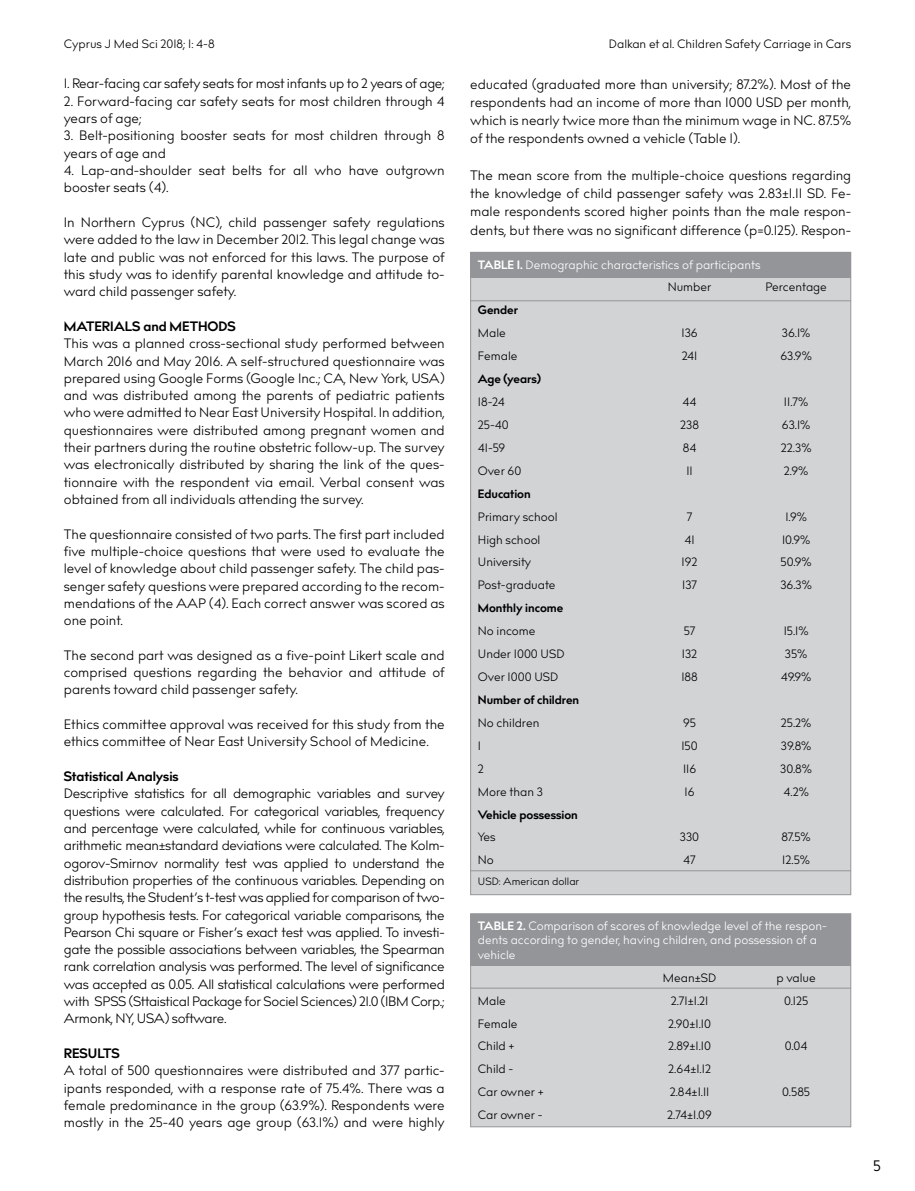
<style>
.page{position:relative;width:915px;height:1191px;background:#fff}
.page>*{position:absolute;margin:0;border:0;box-sizing:border-box;transform-origin:0 0}
.t1{font:15px "billcorporatenarrow";color:#000}
.t2{font:13.5px/17.2px "billcorporatenarrow";color:#000;text-align:justify}
.t3{font:13.5px "billcorporatenarrow";letter-spacing:-.02em;color:#000}
.t4{font:700 13.5px "billcorporatenarrow";color:#000}
.t5{font:12px "billcorporatenarrow";color:#000}
.t6{font:12px/14.4px "billcorporatenarrow";color:#fff}
.t7{font:700 12px "billcorporatenarrow";color:#000}
.t8{font:10.5px "billcorporatenarrow";color:#000}
.s1{font-weight:700}
.s2{color:#000}
</style>
<div class="page">
<div style="left:470px;top:252px;width:380px;height:643px;background:#d1d3d4;border:1px solid #939598"></div>
<div style="left:470px;top:252px;width:380px;height:25px;background:#939598"></div>
<hr style="left:470px;top:300px;width:380px;height:1px;background:#939598">
<hr style="left:470px;top:870px;width:380px;height:1px;background:#939598">
<div style="left:470px;top:913px;width:380px;height:214px;background:#d1d3d4;border:1px solid #939598"></div>
<div style="left:470px;top:913px;width:380px;height:52px;background:#939598"></div>
<hr style="left:470px;top:987px;width:380px;height:1px;background:#939598">
<p class="t5" style="left:64px;top:36px;width:152px">Cyprus J Med Sci 2018; 1: 4-8</p>
<p class="t5" style="left:608px;top:36px;width:243px">Dalkan et al. Children Safety Carriage in Cars</p>
<p class="t3" style="left:64px;top:74px;width:382px">1. Rear-facing car safety seats for most infants up to 2 years of age;</p>
<p class="t2" style="left:64px;top:93px;width:382px">2. Forward-facing car safety seats for most children through 4 years of age;</p>
<p class="t2" style="left:64px;top:128px;width:382px">3. Belt-positioning booster seats for most children through 8 years of age and</p>
<p class="t2" style="left:64px;top:162px;width:382px">4. Lap-and-shoulder seat belts for all who have outgrown booster seats (4).</p>
<p class="t2" style="left:64px;top:214px;width:382px">In Northern Cyprus (NC), child passenger safety regulations were added to the law in December 2012. This legal change was late and public was not enforced for this laws. The purpose of this study was to identify parental knowledge and attitude to&shy;ward child passenger safety.</p>
<p class="t4" style="left:64px;top:316px;width:173px">MATERIALS and METHODS</p>
<p class="t2" style="left:64px;top:335px;width:382px">This was a planned cross-sectional study performed between March 2016 and May 2016. A self-structured questionnaire was prepared using Google Forms (Google Inc.; CA, New York, USA) and was distributed among the parents of pediatric patients who were admitted to Near East University Hospital. In addition, questionnaires were distributed among pregnant women and their partners during the routine obstetric follow-up. The survey was electronically distributed by sharing the link of the ques&shy;tionnaire with the respondent via email. Verbal consent was obtained from all individuals attending the survey.</p>
<p class="t2" style="left:64px;top:526px;width:382px">The questionnaire consisted of two parts. The first part included five multiple-choice questions that were used to evaluate the level of knowledge about child passenger safety. The child pas&shy;senger safety questions were prepared according to the recom&shy;mendations of the AAP (4). Each correct answer was scored as one point.</p>
<p class="t2" style="left:64px;top:647px;width:382px">The second part was designed as a five-point Likert scale and comprised questions regarding the behavior and attitude of parents toward child passenger safety.</p>
<p class="t2" style="left:64px;top:716px;width:382px">Ethics committee approval was received for this study from the ethics committee of Near East University School of Medicine.</p>
<p class="t4" style="left:64px;top:766px;width:116px">Statistical Analysis</p>
<p class="t2" style="left:64px;top:785px;width:382px">Descriptive statistics for all demographic variables and survey questions were calculated. For categorical variables, frequency and percentage were calculated, while for continuous variables, arithmetic mean±standard deviations were calculated. The Kolm&shy;ogorov-Smirnov normality test was applied to understand the distribution properties of the continuous variables. Depending on the results, the Student’s t-test was applied for comparison of two&shy;group hypothesis tests. For categorical variable comparisons, the Pearson Chi square or Fisher’s exact test was applied. To investi&shy;gate the possible associations between variables, the Spearman rank correlation analysis was performed. The level of significance was accepted as 0.05. All statistical calculations were performed with SPSS (Sttaistical Package for Sociel Sciences) 21.0 (IBM Corp.; Armonk, NY, USA) software.</p>
<p class="t4" style="left:64px;top:1043px;width:57px">RESULTS</p>
<p class="t2" style="left:64px;top:1062px;width:382px">A total of 500 questionnaires were distributed and 377 partic&shy;ipants responded, with a response rate of 75.4%. There was a female predominance in the group (63.9%). Respondents were mostly in the 25-40 years age group (63.1%) and were highly</p>
<p class="t2" style="left:470px;top:75px;width:382px;line-height:18.3px">educated (graduated more than university; 87.2%). Most of the respondents had an income of more than 1000 USD per month, which is nearly twice more than the minimum wage in NC. 87.5% of the respondents owned a vehicle (Table 1).</p>
<p class="t2" style="left:470px;top:166px;width:382px;line-height:18.3px">The mean score from the multiple-choice questions regarding the knowledge of child passenger safety was 2.83±1.11 SD. Fe&shy;male respondents scored higher points than the male respon&shy;dents, but there was no significant difference (p=0.125). Respon-</p>
<p class="t6" style="left:667px;top:253px;width:94px;line-height:23px;text-indent:-190px"><span class="s1">TABLE 1.</span> Demographic characteristics of participants<br><span class="s2">Number</span></p>
<p class="t5" style="left:765px;top:279px;width:63px">Percentage</p>
<p class="t7" style="left:477px;top:302px;width:42px">Gender</p>
<p class="t5" style="left:477px;top:324px;width:29px">Male</p>
<p class="t5" style="left:681px;top:324px;width:18px">136</p>
<p class="t5" style="left:781px;top:324px;width:30px">36.1%</p>
<p class="t5" style="left:477px;top:347px;width:41px">Female</p>
<p class="t5" style="left:681px;top:347px;width:17px">241</p>
<p class="t5" style="left:780px;top:347px;width:33px">63.9%</p>
<p class="t7" style="left:477px;top:370px;width:65px">Age (years)</p>
<p class="t5" style="left:477px;top:393px;width:28px">18-24</p>
<p class="t5" style="left:682px;top:393px;width:15px">44</p>
<p class="t5" style="left:783px;top:393px;width:26px">11.7%</p>
<p class="t5" style="left:477px;top:416px;width:32px">25-40</p>
<p class="t5" style="left:680px;top:416px;width:20px">238</p>
<p class="t5" style="left:781px;top:416px;width:30px">63.1%</p>
<p class="t5" style="left:477px;top:439px;width:29px">41-59</p>
<p class="t5" style="left:682px;top:439px;width:15px">84</p>
<p class="t5" style="left:780px;top:439px;width:32px">22.3%</p>
<p class="t5" style="left:477px;top:462px;width:45px">Over 60</p>
<p class="t5" style="left:686px;top:462px;width:8px">11</p>
<p class="t5" style="left:783px;top:462px;width:26px">2.9%</p>
<p class="t7" style="left:477px;top:485px;width:54px">Education</p>
<p class="t5" style="left:477px;top:508px;width:81px">Primary school</p>
<p class="t5" style="left:686px;top:508px;width:7px">7</p>
<p class="t5" style="left:785px;top:508px;width:23px">1.9%</p>
<p class="t5" style="left:477px;top:531px;width:64px">High school</p>
<p class="t5" style="left:684px;top:531px;width:12px">41</p>
<p class="t5" style="left:781px;top:531px;width:30px">10.9%</p>
<p class="t5" style="left:477px;top:554px;width:55px">University</p>
<p class="t5" style="left:681px;top:554px;width:17px">192</p>
<p class="t5" style="left:780px;top:554px;width:33px">50.9%</p>
<p class="t5" style="left:477px;top:576px;width:79px">Post-graduate</p>
<p class="t5" style="left:682px;top:576px;width:16px">137</p>
<p class="t5" style="left:780px;top:576px;width:33px">36.3%</p>
<p class="t7" style="left:477px;top:599px;width:87px">Monthly income</p>
<p class="t5" style="left:477px;top:622px;width:59px">No income</p>
<p class="t5" style="left:683px;top:622px;width:13px">57</p>
<p class="t5" style="left:783px;top:622px;width:26px">15.1%</p>
<p class="t5" style="left:477px;top:645px;width:88px">Under 1000 USD</p>
<p class="t5" style="left:681px;top:645px;width:17px">132</p>
<p class="t5" style="left:784px;top:645px;width:24px">35%</p>
<p class="t5" style="left:477px;top:668px;width:82px">Over 1000 USD</p>
<p class="t5" style="left:681px;top:668px;width:18px">188</p>
<p class="t5" style="left:780px;top:668px;width:32px">49.9%</p>
<p class="t7" style="left:477px;top:691px;width:103px">Number of children</p>
<p class="t5" style="left:477px;top:714px;width:63px">No children</p>
<p class="t5" style="left:683px;top:714px;width:14px">95</p>
<p class="t5" style="left:780px;top:714px;width:32px">25.2%</p>
<p class="t5" style="left:477px;top:737px;width:5px">1</p>
<p class="t5" style="left:681px;top:737px;width:18px">150</p>
<p class="t5" style="left:780px;top:737px;width:32px">39.8%</p>
<p class="t5" style="left:477px;top:760px;width:7px">2</p>
<p class="t5" style="left:682px;top:760px;width:15px">116</p>
<p class="t5" style="left:780px;top:760px;width:33px">30.8%</p>
<p class="t5" style="left:477px;top:783px;width:67px">More than 3</p>
<p class="t5" style="left:684px;top:783px;width:11px">16</p>
<p class="t5" style="left:783px;top:783px;width:27px">4.2%</p>
<p class="t7" style="left:477px;top:806px;width:101px">Vehicle possession</p>
<p class="t5" style="left:477px;top:828px;width:19px">Yes</p>
<p class="t5" style="left:679px;top:828px;width:21px">330</p>
<p class="t5" style="left:781px;top:828px;width:31px">87.5%</p>
<p class="t5" style="left:477px;top:851px;width:17px">No</p>
<p class="t5" style="left:683px;top:851px;width:14px">47</p>
<p class="t5" style="left:782px;top:851px;width:29px">12.5%</p>
<p class="t8" style="left:477px;top:874px;width:103px">USD: American dollar</p>
<p class="t6" style="left:477px;top:919px;width:350px"><span class="s1">TABLE 2.</span> Comparison of scores of knowledge level of the respon&shy;dents according to gender, having children, and possession of a vehicle</p>
<p class="t5" style="left:662px;top:969px;width:55px">Mean±SD</p>
<p class="t5" style="left:776px;top:969px;width:41px">p value</p>
<p class="t5" style="left:477px;top:992px;width:29px">Male</p>
<p class="t5" style="left:670px;top:992px;width:39px">2.71±1.21</p>
<p class="t5" style="left:783px;top:992px;width:26px">0.125</p>
<p class="t5" style="left:477px;top:1014px;width:41px">Female</p>
<p class="t5" style="left:668px;top:1014px;width:44px">2.90±1.10</p>
<p class="t5" style="left:477px;top:1037px;width:38px">Child +</p>
<p class="t5" style="left:667px;top:1037px;width:45px">2.89±1.10</p>
<p class="t5" style="left:784px;top:1037px;width:24px">0.04</p>
<p class="t5" style="left:477px;top:1060px;width:37px">Child -</p>
<p class="t5" style="left:668px;top:1060px;width:44px">2.64±1.12</p>
<p class="t5" style="left:477px;top:1083px;width:67px">Car owner +</p>
<p class="t5" style="left:669px;top:1083px;width:41px">2.84±1.11</p>
<p class="t5" style="left:782px;top:1083px;width:29px">0.585</p>
<p class="t5" style="left:477px;top:1106px;width:66px">Car owner -</p>
<p class="t5" style="left:667px;top:1106px;width:46px">2.74±1.09</p>
<p class="t1" style="left:872px;top:1155px;width:9px">5</p>
</div>
